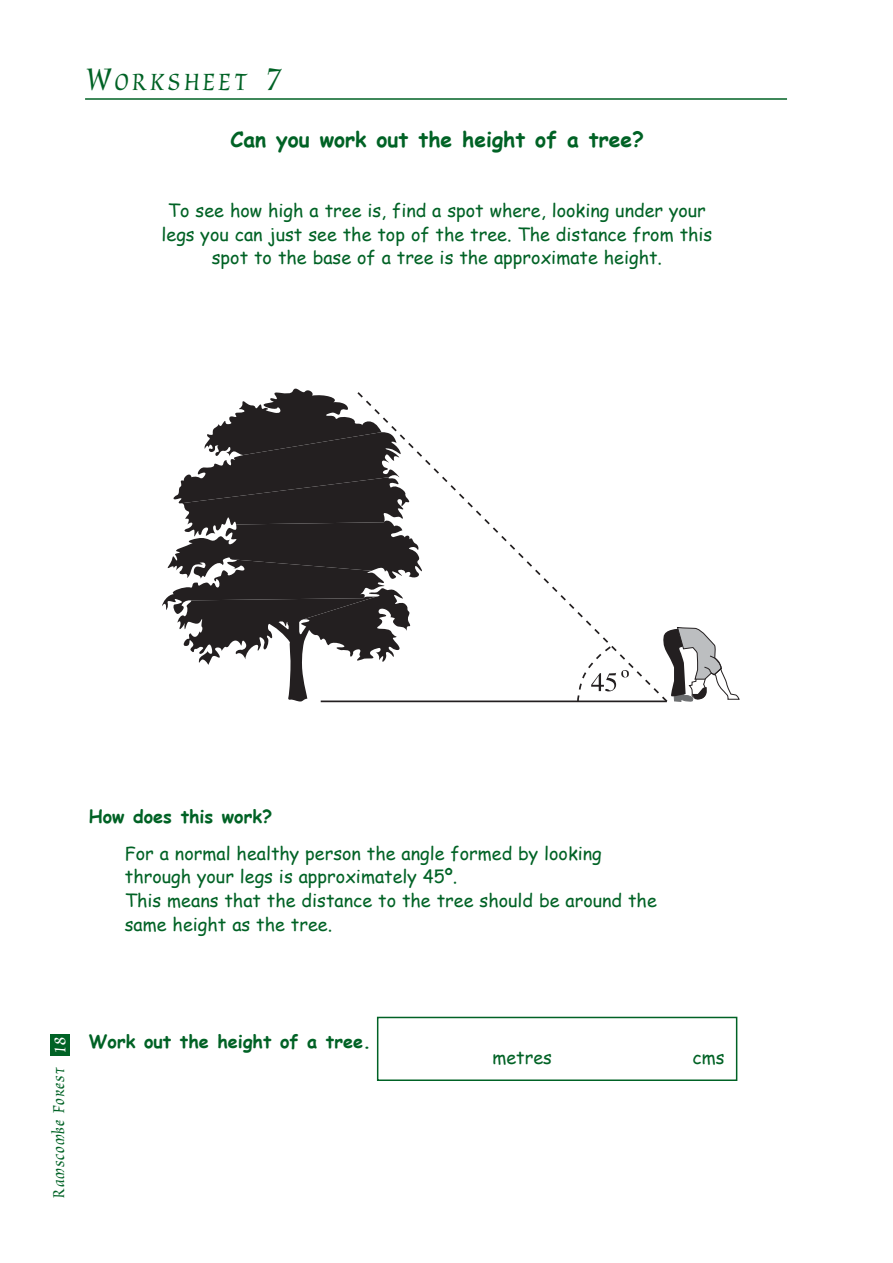
<style>
.page{position:relative;width:893px;height:1263px;background:#fff}
.page>*{position:absolute;margin:0;border:0;box-sizing:border-box;transform-origin:0 0}
.t1{font:27px "Oxford";letter-spacing:.125em;color:#006225}
.t2{font:700 21px "Comic Sans MS";color:#006225}
.t3{font:18px/23.5px "Comic Sans MS";color:#006225;text-align:center}
.t4{font:700 18px "Comic Sans MS";color:#006225}
.t5{font:18px "Oxford";letter-spacing:.045em;color:#006225}
.s1{font-size:36px}
.s2{color:#fff}
</style>
<div class="page">
<div style="left:51px;top:1034px;width:19px;height:22px;background:#006225"></div>
<hr style="left:85px;top:98px;width:702px;height:2px;background:#006225">
<div style="left:377px;top:1017px;width:360px;height:64px;border:2px solid #006225"></div>
<svg style="left:162px;top:388px;width:190px;height:314px"></svg>
<svg style="left:669px;top:627px;width:70px;height:75px"></svg>
<svg style="left:352px;top:392px;width:317px;height:311px"></svg>
<hr style="left:321px;top:701px;width:345px;height:1px;background:#231f20">
<h1 class="t1" style="left:87px;top:72px;width:196px"><span class="s1">W</span>ORKSHEET <span class="s1">7</span></h1>
<p class="t2" style="left:230px;top:124px;width:415px">Can you work out the height of a tree?</p>
<p class="t3" style="left:161px;top:198px;width:552px">To see how high a tree is, find a spot where, looking under your legs you can just see the top of the tree. The distance from this spot to the base of a tree is the approximate height.</p>
<p class="t4" style="left:89px;top:803px;width:185px">How does this work?</p>
<p class="t3" style="left:125px;top:841px;width:533px;text-align:left">For a normal healthy person the angle formed by looking through your legs is approximately 45º.<br>This means that the distance to the tree should be around the same height as the tree.</p>
<p class="t5" style="left:52px;top:1198px;width:162px;rotate:-90deg">Ramscombe Forest <span class="s2">18</span></p>
<p class="t4" style="left:89px;top:1028px;width:283px">Work out the height of a tree.</p>
<p class="t3" style="left:492px;top:1045px;width:61px">metres</p>
<p class="t3" style="left:692px;top:1045px;width:34px">cms</p>
</div>
